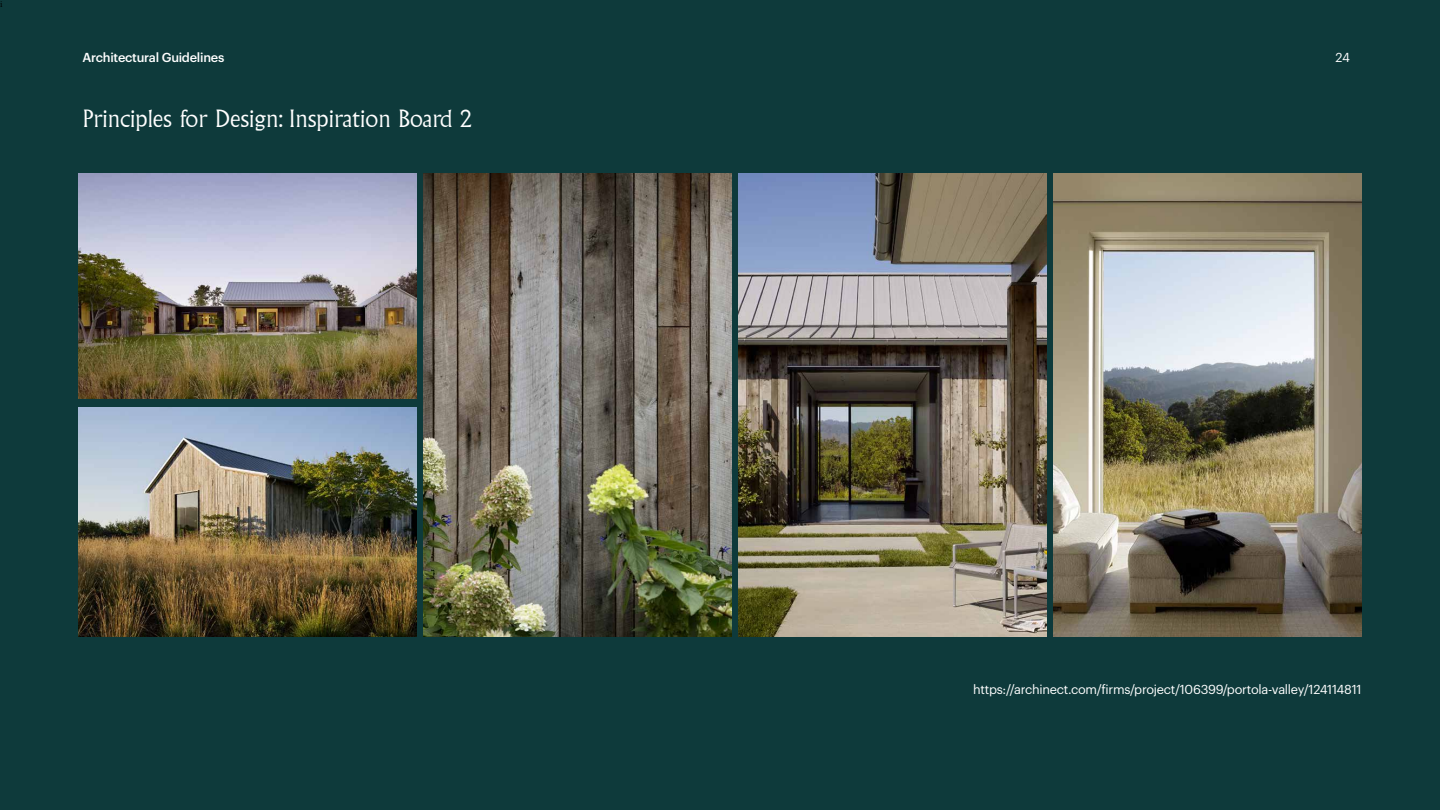
<style>
.page{position:relative;width:1440px;height:810px;background:#0e3a3b}
.page>*{position:absolute;margin:0;border:0;box-sizing:border-box;transform-origin:0 0}
.t1{font:300 23.25px "Albertus";color:#fff}
.t2{font:12.75px "Graphik";letter-spacing:-.02em;color:#fff}
.t3{font:500 12.75px "Graphik";letter-spacing:-.02em;color:#fff}
.t4{font:9px "Minion Pro";color:#000}
</style>
<div class="page">
<img style="left:78px;top:174px;width:338px;height:225px">
<img style="left:738px;top:174px;width:308px;height:462px">
<img style="left:78px;top:407px;width:338px;height:229px">
<img style="left:1054px;top:174px;width:308px;height:462px">
<img style="left:423px;top:174px;width:308px;height:462px">
<p class="t4" style="left:0;top:-2px;width:4px">i</p>
<p class="t3" style="left:82px;top:48px;width:143px">Architectural Guidelines</p>
<p class="t2" style="left:1336px;top:48px;width:16px">24</p>
<h1 class="t1" style="left:82px;top:105px;width:391px">Principles for Design: Inspiration Board 2</h1>
<p class="t2" style="left:973px;top:679px;width:390px">https://archinect.com/firms/project/106399/portola-valley/124114811</p>
</div>
